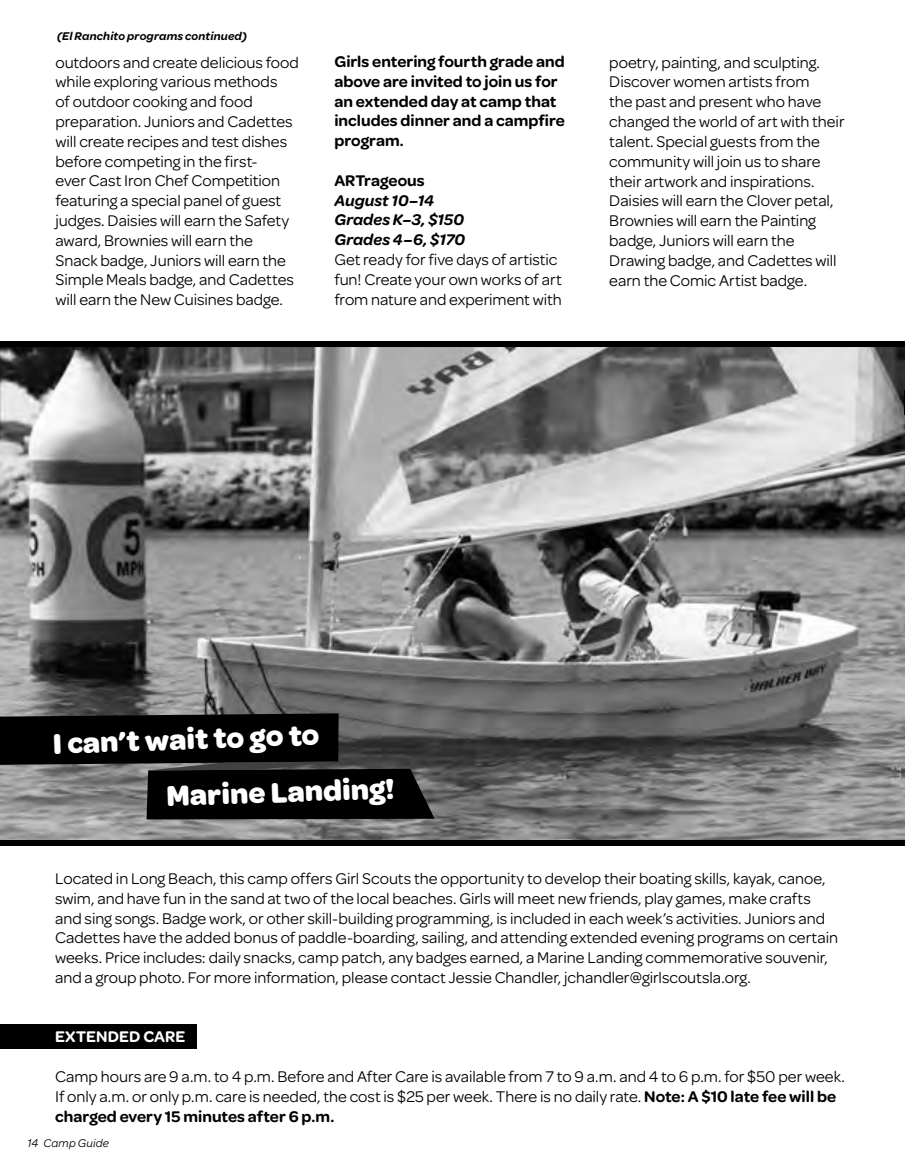
<style>
.page{position:relative;width:905px;height:1175px;background:#fff}
.page>*{position:absolute;margin:0;border:0;box-sizing:border-box;transform-origin:0 0}
.t1{font:700 30.3px/56.2px "Omnes Girl Scouts";color:#fff}
.t2{font:16.5px/19.8px "Omnes Girl Scouts";color:#000}
.t3{font:600 16.5px/19.8px "Omnes Girl Scouts";letter-spacing:.005em;color:#000}
.t4{font:italic 600 16.5px/19.8px "Omnes Girl Scouts";letter-spacing:.005em;color:#000}
.t5{font:600 16.5px "Omnes Girl Scouts";letter-spacing:.01em;color:#fff}
.t6{font:italic 600 12px "Omnes Girl Scouts";letter-spacing:.015em;color:#000}
.t7{font:italic 12px "Omnes Girl Scouts";letter-spacing:.015em;color:#000}
.s1{font-weight:600}
</style>
<div class="page">
<img style="left:0;top:347px;width:904px;height:493px">
<div style="left:0;top:1023px;width:197px;height:25px;background:#000"></div>
<svg style="left:904px;top:390px;width:1px;height:25px"></svg>
<div style="left:0;top:840px;width:904px;height:6px;background:#000"></div>
<div style="left:0;top:341px;width:904px;height:6px;background:#000"></div>
<svg style="left:0;top:713px;width:434px;height:106px;background:#272727"></svg>
<p class="t6" style="left:57px;top:28px;width:191px">(El Ranchito programs continued)</p>
<p class="t2" style="left:55px;top:51px;width:245px">outdoors and create delicious food while exploring various methods<br>of outdoor cooking and food preparation. Juniors and Cadettes will create recipes and test dishes before competing in the first-<br>ever Cast Iron Chef Competition featuring a special panel of guest judges. Daisies will earn the Safety award, Brownies will earn the Snack badge, Juniors will earn the Simple Meals badge, and Cadettes will earn the New Cuisines badge.</p>
<p class="t3" style="left:334px;top:51px;width:232px">Girls entering fourth grade and above are invited to join us for an extended day at camp that includes dinner and a campfire program.</p>
<p class="t3" style="left:334px;top:169px;width:92px">ARTrageous</p>
<p class="t4" style="left:334px;top:189px;width:132px">August 10–14<br>Grades K–3, $150<br>Grades 4–6, $170</p>
<p class="t2" style="left:334px;top:249px;width:229px">Get ready for five days of artistic fun! Create your own works of art from nature and experiment with</p>
<p class="t2" style="left:609px;top:51px;width:237px">poetry, painting, and sculpting.<br>Discover women artists from<br>the past and present who have changed the world of art with their talent. Special guests from the community will join us to share their artwork and inspirations.<br>Daisies will earn the Clover petal,<br>Brownies will earn the Painting badge, Juniors will earn the<br>Drawing badge, and Cadettes will earn the Comic Artist badge.</p>
<h1 class="t1" style="left:163px;top:710px;width:230px;text-indent:-112px;rotate:-2deg">I can’t wait to go to<br>Marine Landing!</h1>
<p class="t2" style="left:55px;top:867px;width:784px">Located in Long Beach, this camp offers Girl Scouts the opportunity to develop their boating skills, kayak, canoe, swim, and have fun in the sand at two of the local beaches. Girls will meet new friends, play games, make crafts and sing songs. Badge work, or other skill-building programming, is included in each week’s activities. Juniors and Cadettes have the added bonus of paddle-boarding, sailing, and attending extended evening programs on certain weeks. Price includes: daily snacks, camp patch, any badges earned, a Marine Landing commemorative souvenir, and a group photo. For more information, please contact Jessie Chandler, jchandler@girlscoutsla.org.</p>
<p class="t5" style="left:55px;top:1025px;width:132px">EXTENDED CARE</p>
<p class="t2" style="left:55px;top:1065px;width:791px">Camp hours are 9 a.m. to 4 p.m. Before and After Care is available from 7 to 9 a.m. and 4 to 6 p.m. for $50 per week.<br>If only a.m. or only p.m. care is needed, the cost is $25 per week. There is no daily rate. <span class="s1">Note: A $10 late fee will be charged every 15 minutes after 6 p.m.</span></p>
<p class="t7" style="left:27px;top:1134px;width:83px">14 Camp Guide</p>
</div>
